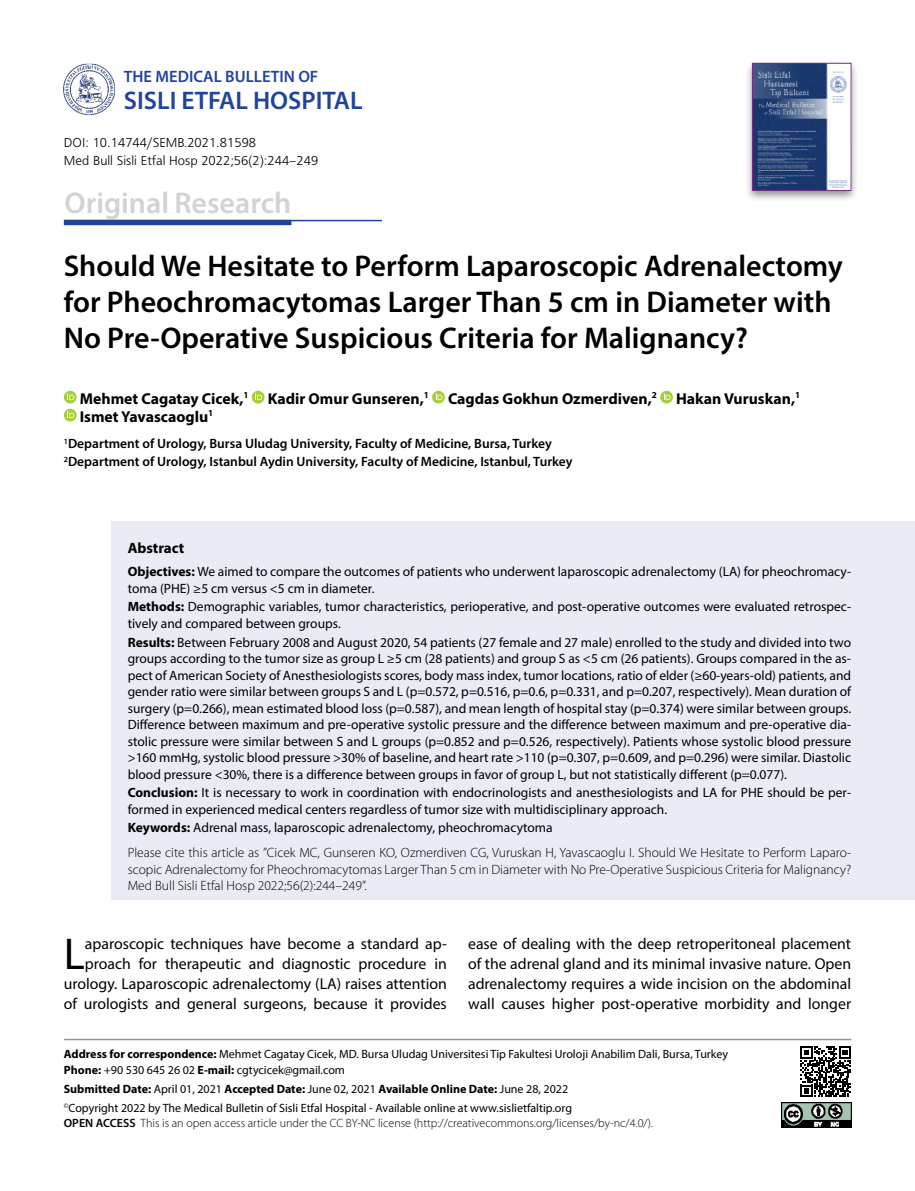
<style>
.page{position:relative;width:915px;height:1191px;background:#fff}
.page>*{position:absolute;margin:0;border:0;box-sizing:border-box;transform-origin:0 0}
.t1{font:44.7px "Myriad Pro";color:#000}
.t2{font:600 30px/36px "Myriad Pro";color:#000}
.t3{font:600 30px "Myriad Pro";color:#d1d3d4}
.t4{font:600 25.5px "Myriad Pro";color:#20449c}
.t5{font:600 16.5px "Myriad Pro";color:#20449c}
.t6{font:15.75px/19.8px "Myriad Pro";color:#000;text-align:right}
.t7{font:700 15.75px/18px "Myriad Pro";color:#000}
.t8{font:700 15px "Myriad Pro";color:#000}
.t9{font:13.5px/16.5px "Myriad Pro";color:#000}
.t10{font:300 13.5px/25px "Myriad Pro";color:#000}
.t11{font:600 13.5px/18px "Myriad Pro";color:#000}
.t12{font:13.5px/18px "Frugal Normal Tr";color:#000}
.t13{font:12px/16.5px "Myriad Pro";color:#000}
.t14{font:300 12px "Myriad Pro";color:#000}
.s1{font-weight:700}
.s2{font-weight:400}
.s3{font-weight:600}
</style>
<div class="page">
<div style="left:112px;top:521px;width:802px;height:378px;background:#e9ecf5"></div>
<svg style="left:64px;top:391px;width:13px;height:12px"></svg>
<svg style="left:67px;top:393px;width:7px;height:7px"></svg>
<div style="left:252px;top:391px;width:12px;height:12px;background:#a6ce3a;border-radius:50%"></div>
<svg style="left:255px;top:393px;width:7px;height:7px"></svg>
<svg style="left:432px;top:391px;width:12px;height:12px"></svg>
<svg style="left:435px;top:393px;width:7px;height:7px"></svg>
<svg style="left:660px;top:391px;width:12px;height:12px"></svg>
<svg style="left:663px;top:393px;width:7px;height:7px"></svg>
<svg style="left:64px;top:409px;width:13px;height:12px"></svg>
<svg style="left:67px;top:411px;width:7px;height:7px"></svg>
<hr style="left:64px;top:1038px;width:787px;height:2px;background:#939598">
<img style="left:64px;top:64px;width:51px;height:51px">
<div style="left:744px;top:59px;width:114px;height:143px;background:#000;opacity:.43"></div>
<img style="left:754px;top:65px;width:94px;height:124px">
<div style="left:752px;top:63px;width:98px;height:128px;border:1px solid #792b88"></div>
<svg style="left:800px;top:1046px;width:50px;height:50px"></svg>
<img style="left:781px;top:1102px;width:69px;height:25px">
<hr style="left:65px;top:220px;width:317px;height:1px;background:#20449c">
<div style="left:64px;top:220px;width:227px;height:5px;background:#20449c"></div>
<p class="t5" style="left:124px;top:66px;width:196px">THE MEDICAL BULLETIN OF</p>
<h3 class="t4" style="left:124px;top:84px;width:240px">SISLI ETFAL HOSPITAL</h3>
<p class="t12" style="left:64px;top:133px;width:256px">DOI: 10.14744/SEMB.2021.81598<br>Med Bull Sisli Etfal Hosp 2022;56(2):244–249</p>
<h2 class="t3" style="left:65px;top:184px;width:228px">Original Research</h2>
<h2 class="t2" style="left:64px;top:247px;width:780px">Should We Hesitate to Perform Laparoscopic Adrenalectomy for Pheochromacytomas Larger Than 5 cm in Diameter with<br>No Pre-Operative Suspicious Criteria for Malignancy?</h2>
<p class="t7" style="left:80px;top:389px;width:721px">Mehmet Cagatay Cicek,<sup>1</sup> Kadir Omur Gunseren,<sup>1</sup> Cagdas Gokhun Ozmerdiven,<sup>2</sup> Hakan Vuruskan,<sup>1<br></sup>Ismet Yavascaoglu<sup>1</sup></p>
<p class="t11" style="left:64px;top:434px;width:510px"><sup>1</sup>Department of Urology, Bursa Uludag University, Faculty of Medicine, Bursa, Turkey<br><sup>2</sup>Department of Urology, Istanbul Aydin University, Faculty of Medicine, Istanbul, Turkey</p>
<p class="t8" style="left:128px;top:538px;width:58px">Abstract</p>
<p class="t9" style="left:128px;top:563px;width:724px"><span class="s1">Objectives:</span> We aimed to compare the outcomes of patients who underwent laparoscopic adrenalectomy (LA) for pheochromacy&shy;toma (PHE) ≥5 cm versus &lt;5 cm in diameter.</p>
<p class="t9" style="left:128px;top:598px;width:724px"><span class="s1">Methods:</span> Demographic variables, tumor characteristics, perioperative, and post-operative outcomes were evaluated retrospec&shy;tively and compared between groups.</p>
<p class="t9" style="left:128px;top:633px;width:724px;text-align:justify"><span class="s1">Results:</span> Between February 2008 and August 2020, 54 patients (27 female and 27 male) enrolled to the study and divided into two groups according to the tumor size as group L ≥5 cm (28 patients) and group S as &lt;5 cm (26 patients). Groups compared in the as&shy;pect of American Society of Anesthesiologists scores, body mass index, tumor locations, ratio of elder (≥60-years-old) patients, and gender ratio were similar between groups S and L (p=0.572, p=0.516, p=0.6, p=0.331, and p=0.207, respectively). Mean duration of surgery (p=0.266), mean estimated blood loss (p=0.587), and mean length of hospital stay (p=0.374) were similar between groups.<br>Difference between maximum and pre-operative systolic pressure and the difference between maximum and pre-operative dia&shy;stolic pressure were similar between S and L groups (p=0.852 and p=0.526, respectively). Patients whose systolic blood pressure &gt;160 mmHg, systolic blood pressure &gt;30% of baseline, and heart rate &gt;110 (p=0.307, p=0.609, and p=0.296) were similar. Diastolic blood pressure &lt;30%, there is a difference between groups in favor of group L, but not statistically different (p=0.077).</p>
<p class="t9" style="left:128px;top:784px;width:724px"><span class="s1">Conclusion:</span> It is necessary to work in coordination with endocrinologists and anesthesiologists and LA for PHE should be per&shy;formed in experienced medical centers regardless of tumor size with multidisciplinary approach.</p>
<p class="t10" style="left:128px;top:815px;width:724px"><span class="s1">Keywords:</span> <span class="s2">Adrenal mass, laparoscopic adrenalectomy, pheochromacytoma<br></span>Please cite this article as ”Cicek MC, Gunseren KO, Ozmerdiven CG, Vuruskan H, Yavascaoglu I. Should We Hesitate to Perform Laparo-</p>
<p class="t10" style="left:128px;top:861px;width:724px;line-height:16.5px">scopic Adrenalectomy for Pheochromacytomas Larger Than 5 cm in Diameter with No Pre-Operative Suspicious Criteria for Malignancy?<br>Med Bull Sisli Etfal Hosp 2022;56(2):244–249”.</p>
<p class="t6" style="left:64px;top:933px;width:384px">aparoscopic techniques have become a standard ap&shy;proach for therapeutic and diagnostic procedure in urology. Laparoscopic adrenalectomy (LA) raises attention of urologists and general surgeons, because it provides</p>
<p class="t6" style="left:468px;top:933px;width:384px;text-align:justify">ease of dealing with the deep retroperitoneal placement of the adrenal gland and its minimal invasive nature. Open adrenalectomy requires a wide incision on the abdominal wall causes higher post-operative morbidity and longer</p>
<h1 class="t1" style="left:64px;top:926px;width:23px">L</h1>
<p class="t13" style="left:64px;top:1045px;width:665px"><span class="s1">Address for correspondence:</span> Mehmet Cagatay Cicek, MD. Bursa Uludag Universitesi Tip Fakultesi Uroloji Anabilim Dali, Bursa, Turkey<br><span class="s1">Phone:</span> +90 530 645 26 02 <span class="s1">E-mail:</span> cgtycicek@gmail.com</p>
<p class="t13" style="left:64px;top:1079px;width:509px;line-height:18.6px"><span class="s1">Submitted Date:</span> April 01, 2021 <span class="s1">Accepted Date:</span> June 02, 2021 <span class="s1">Available Online Date:</span> June 28, 2022 <sup>©</sup>Copyright 2022 by The Medical Bulletin of Sisli Etfal Hospital - Available online at www.sislietfaltip.org</p>
<p class="t14" style="left:64px;top:1116px;width:590px"><span class="s3">OPEN ACCESS</span> This is an open access article under the CC BY-NC license (http://creativecommons.org/licenses/by-nc/4.0/).</p>
</div>
